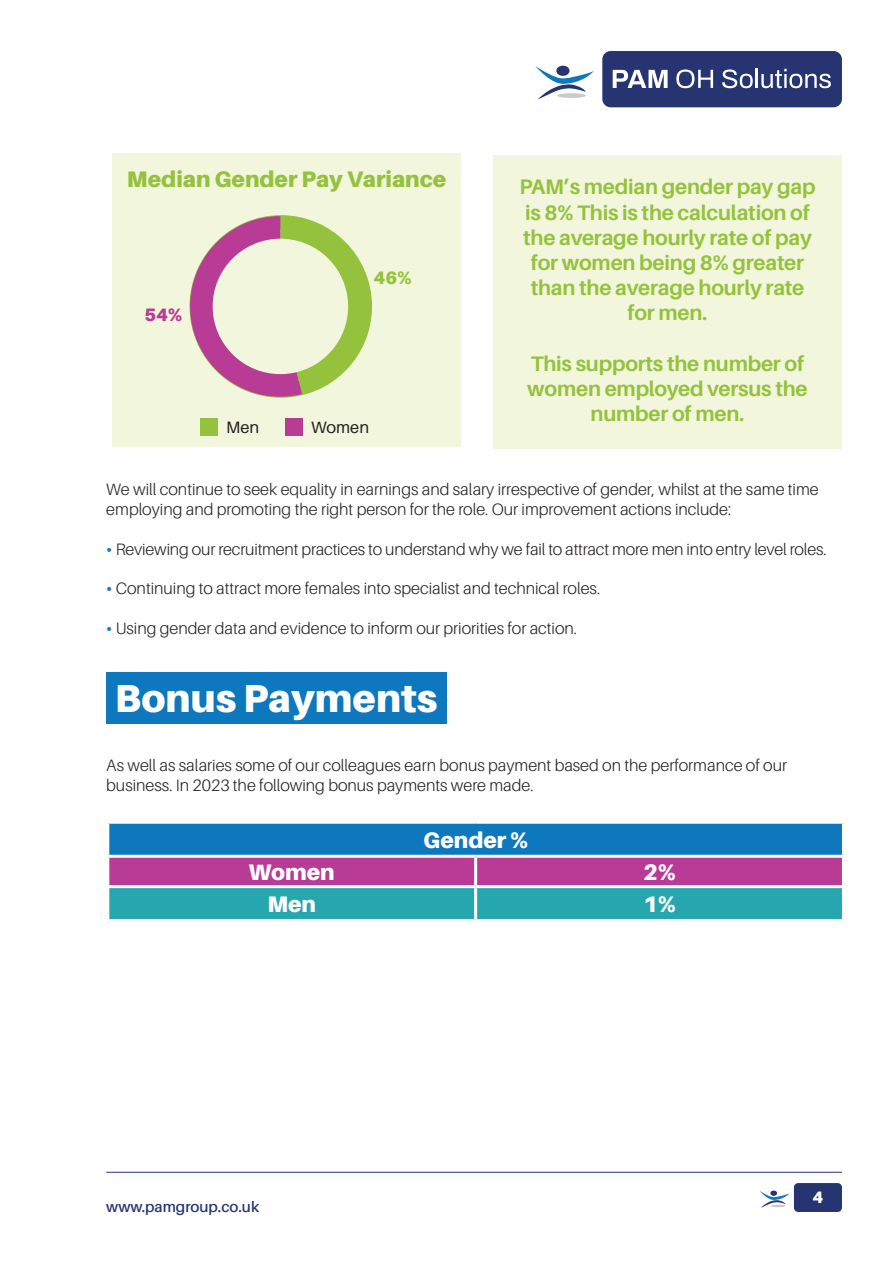
<style>
.page{position:relative;width:893px;height:1263px;background:#fff}
.page>*{position:absolute;margin:0;border:0;box-sizing:border-box;transform-origin:0 0}
.t1{font:900 39px "Aileron";color:#fff}
.t2{font:900 22.5px "Aileron";color:#95c23c}
.t3{font:900 22.5px "Aileron";color:#fff}
.t4{font:700 21px/25.2px "Aileron";letter-spacing:-.01em;color:#95c23c;text-align:center}
.t5{font:900 18px "Aileron";color:#95c23c}
.t6{font:900 18px "Aileron";color:#b83b96}
.t7{font:300 16.5px/19.8px "Aileron";color:#231f20}
.t8{font:16.5px "Aileron";color:#231f20}
.t9{font:900 16.5px "Aileron";color:#fff}
.t10{font:600 15px "Aileron";color:#263572}
.s1{font-weight:700;color:#0d78bd}
</style>
<div class="page">
<svg style="left:760px;top:1190px;width:29px;height:18px"></svg>
<div style="left:794px;top:1183px;width:48px;height:29px;background:#263572;border-radius:4px"></div>
<hr style="left:106px;top:1172px;width:736px;height:1px;background:#263572">
<div style="left:108px;top:822px;width:735px;height:34px;background:#0d78bd"></div>
<svg style="left:109px;top:858px;width:733px;height:61px;background:#6b75a3"></svg>
<hr style="left:106px;top:821px;width:370px;height:3px;background:#fff">
<hr style="left:106px;top:824px;width:3px;height:31px;background:#fff">
<hr style="left:476px;top:821px;width:369px;height:3px;background:#fff">
<hr style="left:842px;top:824px;width:3px;height:31px;background:#fff">
<hr style="left:106px;top:855px;width:370px;height:3px;background:#fff">
<hr style="left:476px;top:855px;width:369px;height:3px;background:#fff">
<hr style="left:474px;top:858px;width:3px;height:27px;background:#fff">
<hr style="left:106px;top:885px;width:370px;height:3px;background:#fff">
<hr style="left:476px;top:885px;width:369px;height:3px;background:#fff">
<hr style="left:474px;top:888px;width:3px;height:31px;background:#fff">
<div style="left:112px;top:153px;width:349px;height:293px;background:#f1f6dc"></div>
<div style="left:493px;top:155px;width:349px;height:294px;background:#f1f6dc"></div>
<div style="left:201px;top:419px;width:17px;height:17px;background:#95c23c"></div>
<div style="left:286px;top:419px;width:17px;height:17px;background:#b83b96"></div>
<svg style="left:536px;top:65px;width:58px;height:34px"></svg>
<div style="left:602px;top:51px;width:240px;height:56px;background:#263572;border-radius:8px"></div>
<svg style="left:613px;top:70px;width:55px;height:18px"></svg>
<svg style="left:676px;top:69px;width:37px;height:19px"></svg>
<svg style="left:722px;top:69px;width:109px;height:19px"></svg>
<div style="left:106px;top:673px;width:340px;height:51px;background:#0d78bd"></div>
<svg style="left:189px;top:215px;width:183px;height:183px"></svg>
<h2 class="t2" style="left:127px;top:166px;width:321px">Median Gender Pay Variance</h2>
<p class="t4" style="left:519px;top:175px;width:298px">PAM’s median gender pay gap is 8% This is the calculation of the average hourly rate of pay for women being 8% greater than the average hourly rate for men.</p>
<p class="t4" style="left:527px;top:351px;width:282px">This supports the number of women employed versus the number of men.</p>
<p class="t8" style="left:226px;top:418px;width:35px">Men</p>
<p class="t8" style="left:311px;top:418px;width:59px">Women</p>
<p class="t5" style="left:374px;top:267px;width:39px">46%</p>
<p class="t6" style="left:144px;top:304px;width:39px">54%</p>
<p class="t7" style="left:106px;top:480px;width:714px">We will continue to seek equality in earnings and salary irrespective of gender, whilst at the same time employing and promoting the right person for the role. Our improvement actions include:</p>
<p class="t7" style="left:106px;top:539px;width:722px"><span class="s1">•</span> Reviewing our recruitment practices to understand why we fail to attract more men into entry level roles.</p>
<p class="t7" style="left:106px;top:579px;width:495px"><span class="s1">•</span> Continuing to attract more females into specialist and technical roles.</p>
<p class="t7" style="left:106px;top:618px;width:472px"><span class="s1">•</span> Using gender data and evidence to inform our priorities for action.</p>
<h1 class="t1" style="left:115px;top:675px;width:324px">Bonus Payments</h1>
<p class="t7" style="left:106px;top:755px;width:682px">As well as salaries some of our colleagues earn bonus payment based on the performance of our business. In 2023 the following bonus payments were made.</p>
<h2 class="t3" style="left:423px;top:827px;width:106px">Gender %</h2>
<h2 class="t3" style="left:249px;top:859px;width:88px">Women</h2>
<h2 class="t3" style="left:643px;top:859px;width:34px">2%</h2>
<h2 class="t3" style="left:267px;top:891px;width:50px">Men</h2>
<h2 class="t3" style="left:643px;top:891px;width:34px">1%</h2>
<p class="t10" style="left:106px;top:1198px;width:154px">www.pamgroup.co.uk</p>
<p class="t9" style="left:812px;top:1188px;width:12px">4</p>
</div>
